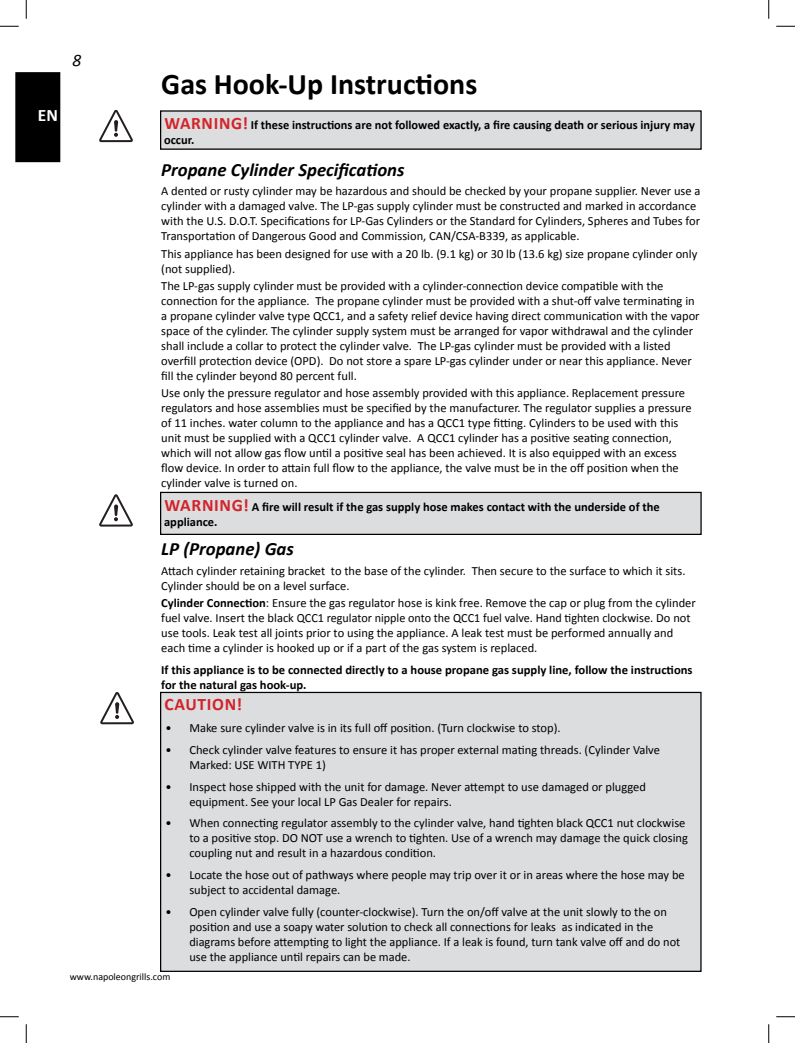
<style>
.page{position:relative;width:795px;height:1043px;background:#fff}
.page>*{position:absolute;margin:0;border:0;box-sizing:border-box;transform-origin:0 0}
.t1{font:700 30px "Calibri";color:#000}
.t2{font:italic 700 18.75px "Calibri";color:#000}
.t3{font:700 17.5px "Calibri";letter-spacing:.04em;color:#d2232a}
.t4{font:700 17.5px "Calibri";color:#fff}
.t5{font:italic 17.5px "Calibri";color:#000}
.t6{font:12.5px/15px "Calibri";color:#000}
.t7{font:700 12.5px/15px "Calibri";color:#000}
.t8{font:10px "Calibri";color:#000}
.s1{font-size:17.5px;color:#d2232a}
.s2{font-weight:700}
</style>
<div class="page">
<div style="left:16px;top:73px;width:44px;height:88px;background:#000"></div>
<div style="left:15px;top:72px;width:45px;height:90px;border:1px solid #000"></div>
<div style="left:161px;top:692px;width:540px;height:279px;background:#dcddde"></div>
<div style="left:160px;top:691px;width:542px;height:280px;border:1px solid #000"></div>
<div style="left:161px;top:492px;width:540px;height:42px;background:#dcddde"></div>
<div style="left:160px;top:492px;width:542px;height:43px;border:1px solid #000"></div>
<div style="left:161px;top:111px;width:540px;height:38px;background:#dcddde"></div>
<div style="left:160px;top:110px;width:542px;height:40px;border:1px solid #000"></div>
<svg style="left:99px;top:110px;width:34px;height:32px"></svg>
<svg style="left:99px;top:494px;width:34px;height:32px"></svg>
<svg style="left:100px;top:692px;width:34px;height:32px"></svg>
<svg style="left:0;top:25px;width:19px;height:2px"></svg>
<svg style="left:776px;top:25px;width:19px;height:2px"></svg>
<svg style="left:0;top:1016px;width:19px;height:1px"></svg>
<svg style="left:776px;top:1016px;width:19px;height:1px"></svg>
<svg style="left:25px;top:0;width:2px;height:19px"></svg>
<svg style="left:25px;top:1024px;width:2px;height:18px"></svg>
<svg style="left:768px;top:0;width:2px;height:19px"></svg>
<svg style="left:768px;top:1024px;width:2px;height:18px"></svg>
<h3 class="t4" style="left:38px;top:104px;width:22px">EN</h3>
<h3 class="t5" style="left:72px;top:48px;width:10px">8</h3>
<h1 class="t1" style="left:161px;top:65px;width:318px">Gas Hook-Up Instructions</h1>
<p class="t7" style="left:164px;top:117px;width:532px"><span class="s1">WARNING!</span> If these instructions are not followed exactly, a fire causing death or serious injury may occur.</p>
<h2 class="t2" style="left:161px;top:158px;width:245px">Propane Cylinder Specifications</h2>
<p class="t6" style="left:161px;top:184px;width:541px">A dented or rusty cylinder may be hazardous and should be checked by your propane supplier. Never use a cylinder with a damaged valve. The LP-gas supply cylinder must be constructed and marked in accordance with the U.S. D.O.T. Specifications for LP-Gas Cylinders or the Standard for Cylinders, Spheres and Tubes for Transportation of Dangerous Good and Commission, CAN/CSA-B339, as applicable.</p>
<p class="t6" style="left:161px;top:246px;width:538px">This appliance has been designed for use with a 20 lb. (9.1 kg) or 30 lb (13.6 kg) size propane cylinder only (not supplied).</p>
<p class="t6" style="left:161px;top:278px;width:540px">The LP-gas supply cylinder must be provided with a cylinder-connection device compatible with the connection for the appliance. The propane cylinder must be provided with a shut-off valve terminating in a propane cylinder valve type QCC1, and a safety relief device having direct communication with the vapor space of the cylinder. The cylinder supply system must be arranged for vapor withdrawal and the cylinder shall include a collar to protect the cylinder valve. The LP-gas cylinder must be provided with a listed overfill protection device (OPD). Do not store a spare LP-gas cylinder under or near this appliance. Never fill the cylinder beyond 80 percent full.</p>
<p class="t6" style="left:161px;top:385px;width:532px">Use only the pressure regulator and hose assembly provided with this appliance. Replacement pressure regulators and hose assemblies must be specified by the manufacturer. The regulator supplies a pressure of 11 inches. water column to the appliance and has a QCC1 type fitting. Cylinders to be used with this unit must be supplied with a QCC1 cylinder valve. A QCC1 cylinder has a positive seating connection, which will not allow gas flow until a positive seal has been achieved. It is also equipped with an excess flow device. In order to attain full flow to the appliance, the valve must be in the off position when the cylinder valve is turned on.</p>
<p class="t7" style="left:164px;top:499px;width:497px"><span class="s1">WARNING!</span> A fire will result if the gas supply hose makes contact with the underside of the appliance.</p>
<h2 class="t2" style="left:161px;top:537px;width:134px">LP (Propane) Gas</h2>
<p class="t6" style="left:161px;top:563px;width:526px">Attach cylinder retaining bracket to the base of the cylinder. Then secure to the surface to which it sits.<br>Cylinder should be on a level surface.</p>
<p class="t6" style="left:161px;top:595px;width:536px"><span class="s2">Cylinder Connection</span>: Ensure the gas regulator hose is kink free. Remove the cap or plug from the cylinder fuel valve. Insert the black QCC1 regulator nipple onto the QCC1 fuel valve. Hand tighten clockwise. Do not use tools. Leak test all joints prior to using the appliance. A leak test must be performed annually and each time a cylinder is hooked up or if a part of the gas system is replaced.</p>
<p class="t7" style="left:161px;top:662px;width:533px">If this appliance is to be connected directly to a house propane gas supply line, follow the instructions for the natural gas hook-up.</p>
<h3 class="t3" style="left:164px;top:693px;width:79px">CAUTION!</h3>
<p class="t6" style="left:166px;top:720px;width:397px">• Make sure cylinder valve is in its full off position. (Turn clockwise to stop).</p>
<p class="t6" style="left:189px;top:742px;width:472px;text-indent:-24px">• Check cylinder valve features to ensure it has proper external mating threads. (Cylinder Valve<br>Marked: USE WITH TYPE 1)</p>
<p class="t6" style="left:189px;top:779px;width:458px;text-indent:-24px">• Inspect hose shipped with the unit for damage. Never attempt to use damaged or plugged equipment. See your local LP Gas Dealer for repairs.</p>
<p class="t6" style="left:189px;top:815px;width:500px;text-indent:-24px">• When connecting regulator assembly to the cylinder valve, hand tighten black QCC1 nut clockwise to a positive stop. DO NOT use a wrench to tighten. Use of a wrench may damage the quick closing coupling nut and result in a hazardous condition.</p>
<p class="t6" style="left:189px;top:867px;width:497px;text-indent:-24px">• Locate the hose out of pathways where people may trip over it or in areas where the hose may be subject to accidental damage.</p>
<p class="t6" style="left:189px;top:904px;width:493px;text-indent:-24px">• Open cylinder valve fully (counter-clockwise). Turn the on/off valve at the unit slowly to the on position and use a soapy water solution to check all connections for leaks as indicated in the diagrams before attempting to light the appliance. If a leak is found, turn tank valve off and do not use the appliance until repairs can be made.</p>
<p class="t8" style="left:70px;top:970px;width:102px">www.napoleongrills.com</p>
</div>
